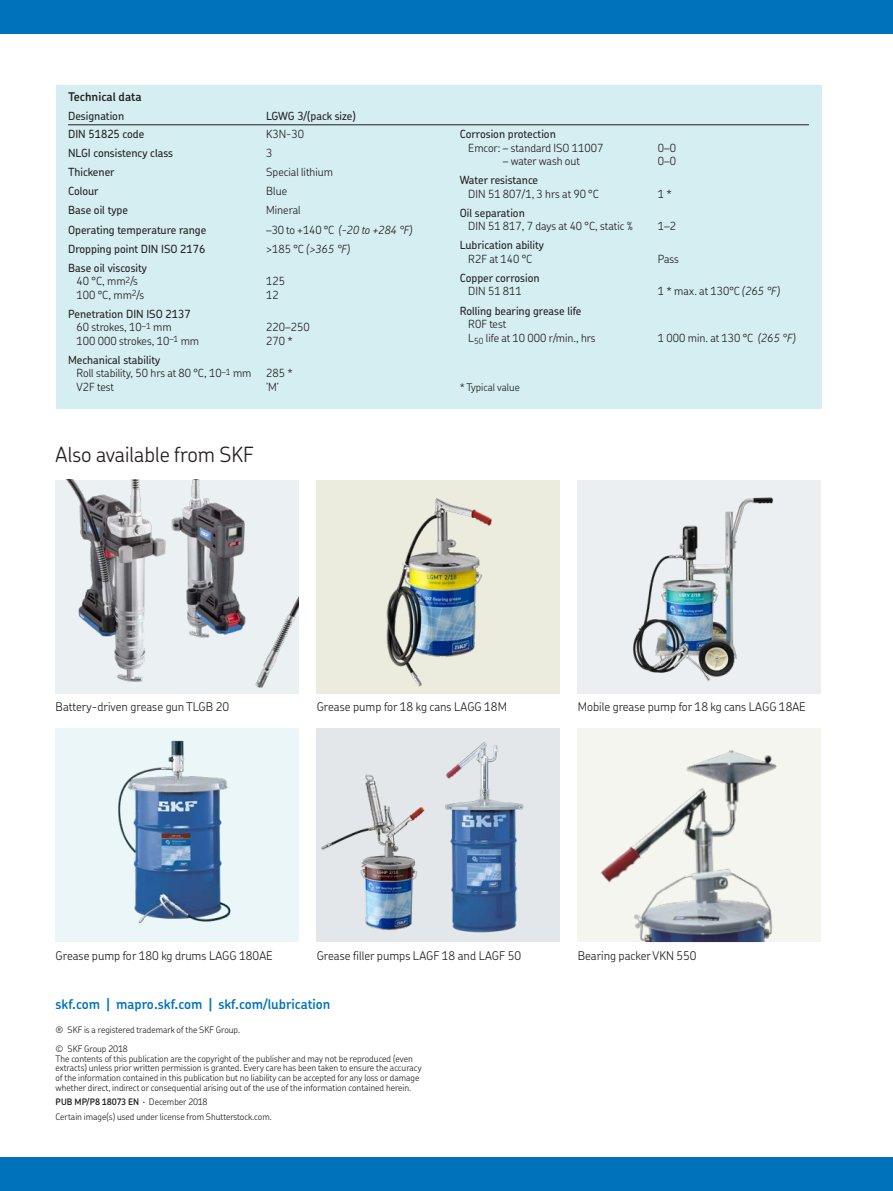
<style>
.page{position:relative;width:893px;height:1191px;background:#fff}
.page>*{position:absolute;margin:0;border:0;box-sizing:border-box;transform-origin:0 0}
.t1{font:300 21px "SKF Chevin OT";color:#231f20}
.t2{font:600 13.5px "SKF Chevin OT";color:#0072bc}
.t3{font:300 12px "SKF Chevin OT";color:#231f20}
.t4{font:600 12px "SKF Chevin OT";color:#231f20}
.t5{font:300 11.25px/13.5px "SKF Chevin OT";color:#231f20}
.t6{font:500 11.25px "SKF Chevin OT";color:#231f20}
.t7{font:italic 300 11.25px "SKF Chevin OT";letter-spacing:-.01em;color:#231f20}
.t8{font:300 10.5px "SKF Chevin OT";color:#231f20}
.t9{font:300 9px/9.8px "SKF Chevin OT";color:#231f20}
.s1{font-style:normal}
.s2{font-weight:500}
.s3{font-style:italic}
.s4{font-weight:600}
</style>
<div class="page">
<div style="left:0;top:0;width:892px;height:34px;background:#0072bc"></div>
<div style="left:0;top:1157px;width:892px;height:34px;background:#0072bc"></div>
<div style="left:56px;top:85px;width:765px;height:324px;background:#d5eef1"></div>
<img style="left:55px;top:480px;width:113px;height:212px">
<div style="left:56px;top:729px;width:242px;height:213px;background:#eaf6f8"></div>
<img style="left:118px;top:740px;width:113px;height:184px">
<div style="left:316px;top:480px;width:244px;height:213px;background:#ebebde"></div>
<img style="left:386px;top:498px;width:106px;height:189px">
<div style="left:316px;top:729px;width:244px;height:213px;background:#e3e7e9"></div>
<img style="left:321px;top:774px;width:96px;height:157px">
<div style="left:578px;top:480px;width:242px;height:213px;background:#eceff1"></div>
<img style="left:633px;top:497px;width:141px;height:185px">
<img style="left:580px;top:729px;width:240px;height:213px">
<img style="left:168px;top:480px;width:130px;height:213px">
<img style="left:417px;top:742px;width:107px;height:191px">
<hr style="left:68px;top:124px;width:740px;height:1px;background:#231f20">
<h3 class="t4" style="left:68px;top:85px;width:75px">Technical data</h3>
<p class="t6" style="left:68px;top:106px;width:58px">Designation</p>
<p class="t6" style="left:266px;top:106px;width:91px">LGWG 3/(pack size)</p>
<p class="t6" style="left:68px;top:124px;width:78px">DIN 51825 code</p>
<p class="t5" style="left:266px;top:126px;width:39px">K3N-30</p>
<p class="t6" style="left:68px;top:143px;width:106px">NLGI consistency class</p>
<p class="t5" style="left:266px;top:145px;width:8px">3</p>
<p class="t6" style="left:68px;top:162px;width:48px">Thickener</p>
<p class="t5" style="left:266px;top:164px;width:68px">Special lithium</p>
<p class="t6" style="left:68px;top:181px;width:32px">Colour</p>
<p class="t5" style="left:266px;top:183px;width:22px">Blue</p>
<p class="t6" style="left:68px;top:200px;width:61px">Base oil type</p>
<p class="t5" style="left:266px;top:202px;width:36px">Mineral</p>
<p class="t6" style="left:68px;top:219px;width:140px">Operating temperature range</p>
<p class="t7" style="left:266px;top:219px;width:148px"><span class="s1">–30 to +140 °C</span> (-20 to +284 °F)</p>
<p class="t6" style="left:68px;top:238px;width:139px">Dropping point DIN ISO 2176</p>
<p class="t7" style="left:266px;top:238px;width:85px"><span class="s1">&gt;185 °C</span> (&gt;365 °F)</p>
<p class="t5" style="left:68px;top:259px;width:80px;text-align:center"><span class="s2">Base oil viscosity<br></span>40 °C, mm<sup>2</sup>/s<br>100 °C, mm<sup>2</sup>/s</p>
<p class="t5" style="left:266px;top:273px;width:20px">125<br>12</p>
<p class="t5" style="left:77px;top:305px;width:124px;text-indent:-9px"><span class="s2">Penetration DIN ISO 2137<br></span>60 strokes, 10<sup>–1</sup> mm<br>100 000 strokes, 10<sup>–1</sup> mm</p>
<p class="t5" style="left:77px;top:351px;width:176px;text-indent:-9px"><span class="s2">Mechanical stability<br></span>Roll stability, 50 hrs at 80 °C, 10<sup>–1</sup> mm<br>V2F test</p>
<p class="t5" style="left:266px;top:319px;width:45px">220–250<br>270 *</p>
<p class="t5" style="left:266px;top:365px;width:28px">285 * ’M’</p>
<h1 class="t1" style="left:56px;top:435px;width:200px">Also available from SKF</h1>
<p class="t6" style="left:460px;top:124px;width:97px">Corrosion protection</p>
<p class="t5" style="left:468px;top:139px;width:137px">Emcor: – standard ISO 11007</p>
<p class="t5" style="left:503px;top:153px;width:79px">– water wash out</p>
<p class="t5" style="left:658px;top:139px;width:20px">0–0<br>0–0</p>
<p class="t6" style="left:460px;top:170px;width:80px">Water resistance</p>
<p class="t5" style="left:468px;top:185px;width:132px">DIN 51 807/1, 3 hrs at 90 °C</p>
<p class="t5" style="left:658px;top:185px;width:16px">1 *</p>
<p class="t6" style="left:460px;top:202px;width:66px">Oil separation</p>
<p class="t5" style="left:468px;top:218px;width:166px">DIN 51 817, 7 days at 40 °C, static %</p>
<p class="t5" style="left:658px;top:218px;width:20px">1–2</p>
<p class="t6" style="left:460px;top:235px;width:86px">Lubrication ability</p>
<p class="t5" style="left:468px;top:251px;width:66px">R2F at 140 °C</p>
<p class="t5" style="left:658px;top:251px;width:22px">Pass</p>
<p class="t6" style="left:460px;top:268px;width:81px">Copper corrosion</p>
<p class="t5" style="left:468px;top:283px;width:55px">DIN 51 811</p>
<p class="t5" style="left:658px;top:283px;width:123px">1 * max. at 130°C <span class="s3">(265 °F)</span></p>
<p class="t6" style="left:460px;top:300px;width:123px">Rolling bearing grease life</p>
<p class="t5" style="left:468px;top:316px;width:129px">R0F test<br>L<sub>50</sub> life at 10 000 r/min., hrs</p>
<p class="t5" style="left:658px;top:329px;width:139px">1 000 min. at 130 °C <span class="s3">(265 °F)</span></p>
<p class="t8" style="left:459px;top:377px;width:62px">* Typical value</p>
<h3 class="t3" style="left:56px;top:696px;width:175px">Battery-driven grease gun TLGB 20</h3>
<h3 class="t3" style="left:316px;top:696px;width:192px">Grease pump for 18 kg cans LAGG 18M</h3>
<h3 class="t3" style="left:578px;top:696px;width:229px">Mobile grease pump for 18 kg cans LAGG 18AE</h3>
<h3 class="t3" style="left:56px;top:945px;width:219px">Grease pump for 180 kg drums LAGG 180AE</h3>
<h3 class="t3" style="left:316px;top:945px;width:206px">Grease filler pumps LAGF 18 and LAGF 50</h3>
<h3 class="t3" style="left:578px;top:945px;width:120px">Bearing packer VKN 550</h3>
<h2 class="t2" style="left:56px;top:992px;width:276px">skf.com | mapro.skf.com | skf.com/lubrication</h2>
<p class="t9" style="left:56px;top:1019px;width:186px;line-height:19.4px">® SKF is a registered trademark of the SKF Group. © SKF Group 2018</p>
<p class="t9" style="left:56px;top:1052px;width:367px">The contents of this publication are the copyright of the publisher and may not be reproduced (even extracts) unless prior written permission is granted. Every care has been taken to ensure the accuracy of the information contained in this publication but no liability can be accepted for any loss or damage whether direct, indirect or consequential arising out of the use of the information contained herein.</p>
<p class="t9" style="left:56px;top:1094px;width:218px;line-height:14.5px"><span class="s4">PUB MP/P8 18073 EN</span> · December 2018<br>Certain image(s) used under license from Shutterstock.com.</p>
</div>
